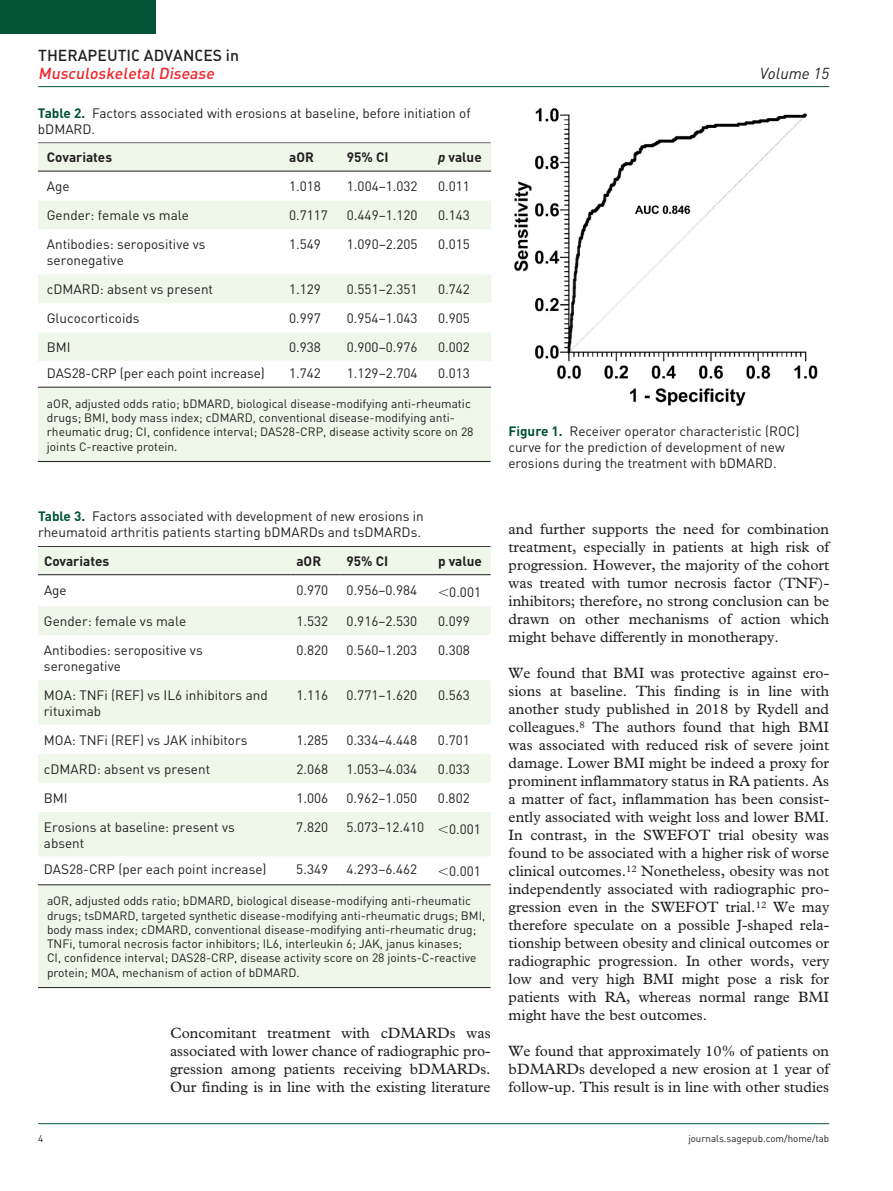
<style>
.page{position:relative;width:893px;height:1191px;background:#fff}
.page>*{position:absolute;margin:0;border:0;box-sizing:border-box;transform-origin:0 0}
.t1{font:italic 15.75px "DIN Medium Alternate";color:#ee262d}
.t2{font:15.75px "DIN Medium Alternate";color:#231f20}
.t3{font:italic 15.75px "DIN";color:#231f20}
.t4{font:15px/18px "Plantin Std";color:#231f20;text-align:justify}
.t5{font:13.5px/15.8px "DIN";color:#231f20}
.t6{font:700 13.5px "DIN";color:#231f20}
.t7{font:12px/14.2px "DIN";color:#231f20}
.t8{font:9.75px "DIN";color:#231f20}
.s1{font-weight:700;color:#015436}
.s2{font-style:italic}
</style>
<div class="page">
<hr style="left:38px;top:86px;width:791px;height:1px;background:#015436">
<hr style="left:38px;top:1123px;width:791px;height:1px;background:#015436">
<div style="left:0;top:0;width:155px;height:34px;background:#015436"></div>
<div style="left:38px;top:884px;width:452px;height:103px;background:#eff7ea"></div>
<hr style="left:38px;top:546px;width:453px;height:1px;background:#231f20">
<hr style="left:38px;top:987px;width:453px;height:1px;background:#231f20">
<div style="left:38px;top:547px;width:453px;height:27px;background:#eff7ea"></div>
<svg style="left:38px;top:575px;width:453px;height:281px;fill:#eff7ea"></svg>
<hr style="left:38px;top:574px;width:252px;height:1px;background:#231f20">
<hr style="left:290px;top:574px;width:51px;height:1px;background:#231f20">
<hr style="left:341px;top:574px;width:91px;height:1px;background:#231f20">
<hr style="left:432px;top:574px;width:59px;height:1px;background:#231f20">
<hr style="left:38px;top:884px;width:252px;height:1px;background:#231f20">
<hr style="left:290px;top:884px;width:51px;height:1px;background:#231f20">
<hr style="left:341px;top:884px;width:91px;height:1px;background:#231f20">
<hr style="left:432px;top:884px;width:59px;height:1px;background:#231f20">
<div style="left:38px;top:388px;width:452px;height:75px;background:#eff7ea"></div>
<hr style="left:38px;top:461px;width:452px;height:1px;background:#231f20">
<svg style="left:38px;top:143px;width:453px;height:28px;background:#ebf2e6"></svg>
<svg style="left:38px;top:201px;width:453px;height:186px"></svg>
<hr style="left:38px;top:171px;width:242px;height:1px;background:#231f20">
<hr style="left:280px;top:171px;width:58px;height:1px;background:#231f20">
<hr style="left:338px;top:171px;width:91px;height:1px;background:#231f20">
<hr style="left:429px;top:171px;width:62px;height:1px;background:#231f20">
<hr style="left:38px;top:387px;width:242px;height:1px;background:#231f20">
<hr style="left:280px;top:387px;width:58px;height:1px;background:#231f20">
<hr style="left:338px;top:387px;width:91px;height:1px;background:#231f20">
<hr style="left:429px;top:387px;width:62px;height:1px;background:#231f20">
<img style="left:514px;top:108px;width:304px;height:298px">
<svg style="left:439px;top:589px;width:9px;height:8px"></svg>
<svg style="left:439px;top:826px;width:9px;height:7px"></svg>
<p class="t2" style="left:38px;top:45px;width:202px">THERAPEUTIC ADVANCES IN</p>
<p class="t1" style="left:38px;top:63px;width:181px">MusculoskeletalDisease</p>
<p class="t3" style="left:760px;top:63px;width:71px">Volume 15</p>
<p class="t5" style="left:38px;top:105px;width:434px"><span class="s1">Table 2.</span> Factors associated with erosions at baseline, before initiation of bDMARD.</p>
<p class="t6" style="left:47px;top:148px;width:67px">Covariates</p>
<p class="t6" style="left:289px;top:148px;width:26px">aOR</p>
<p class="t6" style="left:347px;top:148px;width:43px">95% CI</p>
<p class="t6" style="left:438px;top:148px;width:45px"><span class="s2">p</span> value</p>
<p class="t5" style="left:47px;top:178px;width:24px">Age</p>
<p class="t5" style="left:289px;top:178px;width:33px">1.018</p>
<p class="t5" style="left:347px;top:178px;width:72px">1.004–1.032</p>
<p class="t5" style="left:438px;top:178px;width:33px">0.011</p>
<p class="t5" style="left:47px;top:207px;width:144px">Gender: female vs male</p>
<p class="t5" style="left:289px;top:207px;width:40px">0.7117</p>
<p class="t5" style="left:347px;top:207px;width:72px">0.449–1.120</p>
<p class="t5" style="left:438px;top:207px;width:33px">0.143</p>
<p class="t5" style="left:47px;top:236px;width:160px">Antibodies: seropositive vs seronegative</p>
<p class="t5" style="left:289px;top:236px;width:33px">1.549</p>
<p class="t5" style="left:347px;top:236px;width:72px">1.090–2.205</p>
<p class="t5" style="left:438px;top:236px;width:33px">0.015</p>
<p class="t5" style="left:47px;top:281px;width:168px">cDMARD: absent vs present</p>
<p class="t5" style="left:289px;top:281px;width:33px">1.129</p>
<p class="t5" style="left:347px;top:281px;width:72px">0.551–2.351</p>
<p class="t5" style="left:438px;top:281px;width:33px">0.742</p>
<p class="t5" style="left:47px;top:310px;width:94px">Glucocorticoids</p>
<p class="t5" style="left:289px;top:310px;width:33px">0.997</p>
<p class="t5" style="left:347px;top:310px;width:72px">0.954–1.043</p>
<p class="t5" style="left:438px;top:310px;width:33px">0.905</p>
<p class="t5" style="left:47px;top:339px;width:25px">BMI</p>
<p class="t5" style="left:289px;top:339px;width:33px">0.938</p>
<p class="t5" style="left:347px;top:339px;width:72px">0.900–0.976</p>
<p class="t5" style="left:438px;top:339px;width:33px">0.002</p>
<p class="t5" style="left:47px;top:365px;width:220px">DAS28-CRP (per each point increase)</p>
<p class="t5" style="left:289px;top:365px;width:33px">1.742</p>
<p class="t5" style="left:347px;top:365px;width:72px">1.129–2.704</p>
<p class="t5" style="left:438px;top:365px;width:33px">0.013</p>
<p class="t7" style="left:47px;top:396px;width:428px">aOR, adjusted odds ratio; bDMARD, biological disease-modifying anti-rheumatic drugs; BMI, body mass index; cDMARD, conventional disease-modifying anti&shy;rheumatic drug; CI, confidence interval; DAS28-CRP, disease activity score on 28 joints C-reactive protein.</p>
<p class="t5" style="left:38px;top:508px;width:387px"><span class="s1">Table 3.</span> Factors associated with development of new erosions in rheumatoid arthritis patients starting bDMARDs and tsDMARDs.</p>
<p class="t6" style="left:44px;top:552px;width:67px">Covariates</p>
<p class="t6" style="left:296px;top:552px;width:26px">aOR</p>
<p class="t6" style="left:347px;top:552px;width:43px">95% CI</p>
<p class="t6" style="left:438px;top:552px;width:45px">p value</p>
<p class="t5" style="left:44px;top:582px;width:24px">Age</p>
<p class="t5" style="left:296px;top:582px;width:33px">0.970</p>
<p class="t5" style="left:347px;top:582px;width:72px">0.956–0.984</p>
<p class="t5" style="left:449px;top:584px;width:33px">0.001</p>
<p class="t5" style="left:44px;top:613px;width:144px">Gender: female vs male</p>
<p class="t5" style="left:296px;top:613px;width:33px">1.532</p>
<p class="t5" style="left:347px;top:613px;width:72px">0.916–2.530</p>
<p class="t5" style="left:438px;top:613px;width:33px">0.099</p>
<p class="t5" style="left:44px;top:642px;width:160px">Antibodies: seropositive vs seronegative</p>
<p class="t5" style="left:296px;top:642px;width:33px">0.820</p>
<p class="t5" style="left:347px;top:642px;width:72px">0.560–1.203</p>
<p class="t5" style="left:438px;top:642px;width:33px">0.308</p>
<p class="t5" style="left:44px;top:687px;width:225px">MOA: TNFi (REF) vs IL6 inhibitors and rituximab</p>
<p class="t5" style="left:296px;top:687px;width:33px">1.116</p>
<p class="t5" style="left:347px;top:687px;width:72px">0.771–1.620</p>
<p class="t5" style="left:438px;top:687px;width:33px">0.563</p>
<p class="t5" style="left:44px;top:732px;width:205px">MOA: TNFi (REF) vs JAK inhibitors</p>
<p class="t5" style="left:296px;top:732px;width:33px">1.285</p>
<p class="t5" style="left:347px;top:732px;width:72px">0.334–4.448</p>
<p class="t5" style="left:438px;top:732px;width:33px">0.701</p>
<p class="t5" style="left:44px;top:761px;width:168px">cDMARD: absent vs present</p>
<p class="t5" style="left:296px;top:761px;width:33px">2.068</p>
<p class="t5" style="left:347px;top:761px;width:72px">1.053–4.034</p>
<p class="t5" style="left:438px;top:761px;width:33px">0.033</p>
<p class="t5" style="left:44px;top:790px;width:25px">BMI</p>
<p class="t5" style="left:296px;top:790px;width:33px">1.006</p>
<p class="t5" style="left:347px;top:790px;width:72px">0.962–1.050</p>
<p class="t5" style="left:438px;top:790px;width:33px">0.802</p>
<p class="t5" style="left:44px;top:818px;width:192px">Erosions at baseline: present vs absent</p>
<p class="t5" style="left:296px;top:818px;width:33px">7.820</p>
<p class="t5" style="left:347px;top:818px;width:79px">5.073–12.410</p>
<p class="t5" style="left:449px;top:821px;width:33px">0.001</p>
<p class="t5" style="left:44px;top:860px;width:224px">DAS28-CRP (per each point increase)</p>
<p class="t5" style="left:296px;top:860px;width:33px">5.349</p>
<p class="t5" style="left:346px;top:860px;width:72px">4.293–6.462</p>
<p class="t5" style="left:449px;top:863px;width:33px">0.001</p>
<p class="t7" style="left:47px;top:893px;width:440px">aOR, adjusted odds ratio; bDMARD, biological disease-modifying anti-rheumatic drugs; tsDMARD, targeted synthetic disease-modifying anti-rheumatic drugs; BMI, body mass index; cDMARD, conventional disease-modifying anti-rheumatic drug; TNFi, tumoral necrosis factor inhibitors; IL6, interleukin 6; JAK, janus kinases;<br>CI, confidence interval; DAS28-CRP, disease activity score on 28 joints-C-reactive protein; MOA, mechanism of action of bDMARD.</p>
<p class="t4" style="left:170px;top:1024px;width:322px">Concomitant treatment with cDMARDs was associated with lower chance of radiographic pro&shy;gression among patients receiving bDMARDs.<br>Our finding is in line with the existing literature</p>
<p class="t5" style="left:508px;top:423px;width:292px"><span class="s1">Figure 1.</span> Receiver operator characteristic (ROC) curve for the prediction of development of new erosions during the treatment with bDMARD.</p>
<p class="t4" style="left:509px;top:520px;width:322px">and further supports the need for combination treatment, especially in patients at high risk of progression. However, the majority of the cohort was treated with tumor necrosis factor (TNF)- inhibitors; therefore, no strong conclusion can be drawn on other mechanisms of action which might behave differently in monotherapy.</p>
<p class="t4" style="left:509px;top:664px;width:322px">We found that BMI was protective against ero&shy;sions at baseline. This finding is in line with another study published in 2018 by Rydell and colleagues.<sup>8</sup> The authors found that high BMI was associated with reduced risk of severe joint damage. Lower BMI might be indeed a proxy for prominent inflammatory status in RA patients. As a matter of fact, inflammation has been consist&shy;ently associated with weight loss and lower BMI.<br>In contrast, in the SWEFOT trial obesity was found to be associated with a higher risk of worse clinical outcomes.<sup>12</sup> Nonetheless, obesity was not independently associated with radiographic pro&shy;gression even in the SWEFOT trial.<sup>12</sup> We may therefore speculate on a possible J-shaped rela&shy;tionship between obesity and clinical outcomes or radiographic progression. In other words, very low and very high BMI might pose a risk for patients with RA, whereas normal range BMI might have the best outcomes.</p>
<p class="t4" style="left:509px;top:1042px;width:322px">We found that approximately 10% of patients on bDMARDs developed a new erosion at 1 year of follow-up. This result is in line with other studies</p>
<p class="t8" style="left:38px;top:1132px;width:7px">4</p>
<p class="t8" style="left:688px;top:1132px;width:142px">journals.sagepub.com/home/tab</p>
</div>
